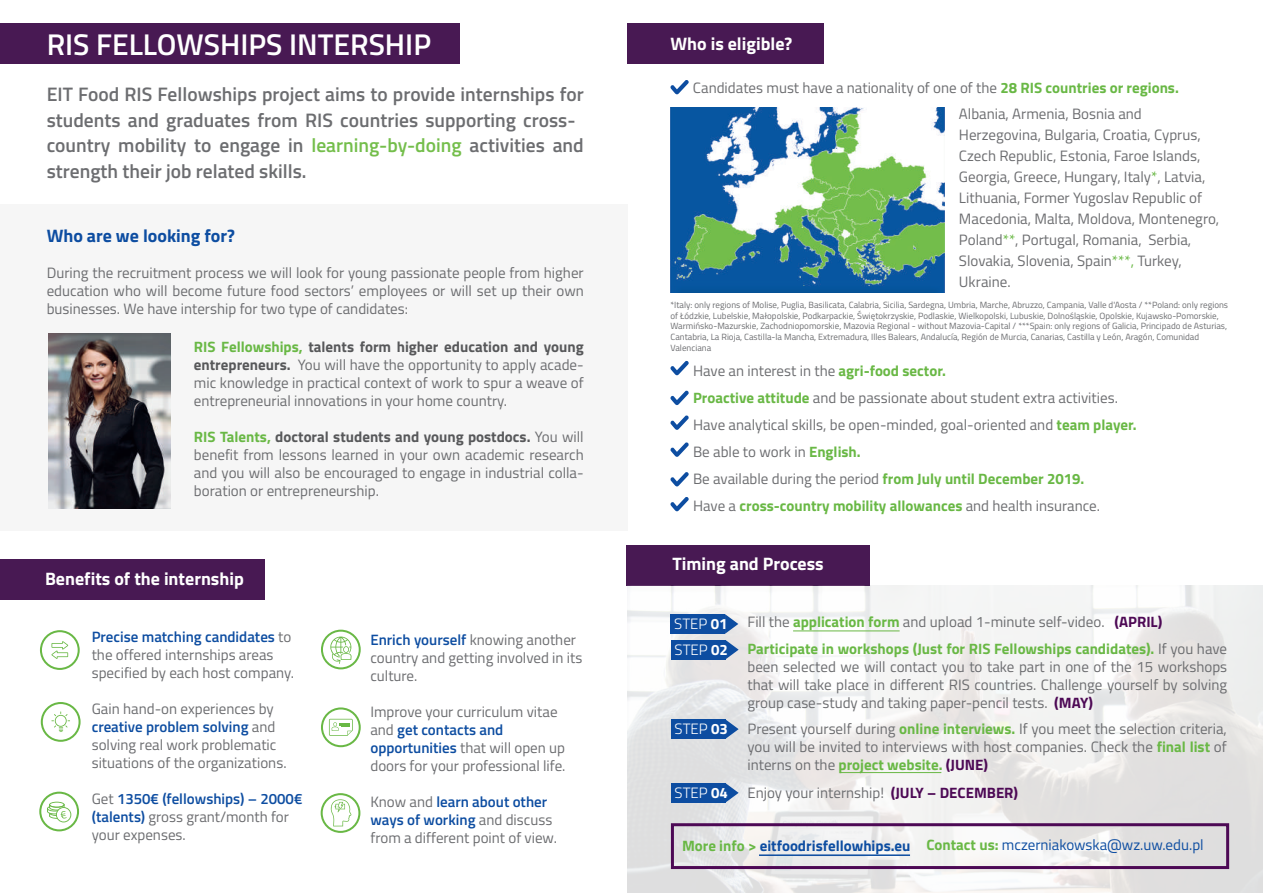
<style>
.page{position:relative;width:1263px;height:893px;background:#fff}
.page>*{position:absolute;margin:0;border:0;box-sizing:border-box;transform-origin:0 0}
.t1{font:600 30px "Titillium";color:#fff}
.t2{font:600 19.5px/25.5px "Titillium";color:#6c6d70}
.t3{font:700 18px "Titillium";color:#fff}
.t4{font:700 18px "Titillium";color:#0d4da1}
.t5{font:15px/18px "Titillium";color:#6c6d70}
.t6{font:15px "Titillium";color:#0d4da1}
.t7{font:300 15px "Titillium";color:#fff}
.t8{font:9px/10.8px "Titillium";color:#6c6d70}
.s1{color:#74be4b}
.s2{font-weight:700;color:#69b845}
.s3{font-weight:700;color:#57585a}
.s4{font-weight:600;color:#0d4da1}
.s5{color:#69b845}
.s6{font-weight:700}
.s7{font-weight:700;color:#4d0955}
</style>
<div class="page">
<div style="left:0;top:204px;width:628px;height:326px;background:#f6f6f6"></div>
<div style="left:0;top:559px;width:265px;height:40px;background:#481953"></div>
<div style="left:627px;top:545px;width:243px;height:41px;background:#481953"></div>
<div style="left:0;top:23px;width:460px;height:41px;background:#481953"></div>
<div style="left:627px;top:23px;width:197px;height:41px;background:#481953"></div>
<svg style="left:41px;top:702px;width:40px;height:40px"></svg>
<svg style="left:321px;top:630px;width:40px;height:39px"></svg>
<svg style="left:321px;top:793px;width:39px;height:40px"></svg>
<svg style="left:321px;top:707px;width:40px;height:40px"></svg>
<svg style="left:40px;top:630px;width:40px;height:40px"></svg>
<svg style="left:39px;top:792px;width:40px;height:39px"></svg>
<img style="left:49px;top:334px;width:121px;height:175px">
<img style="left:628px;top:585px;width:635px;height:308px">
<svg style="left:670px;top:80px;width:19px;height:15px"></svg>
<svg style="left:670px;top:360px;width:19px;height:15px"></svg>
<svg style="left:670px;top:390px;width:19px;height:15px"></svg>
<svg style="left:670px;top:415px;width:19px;height:15px"></svg>
<svg style="left:670px;top:442px;width:19px;height:15px"></svg>
<svg style="left:670px;top:472px;width:19px;height:15px"></svg>
<svg style="left:670px;top:497px;width:19px;height:14px"></svg>
<img style="left:670px;top:108px;width:274px;height:185px">
<div style="left:671px;top:614px;width:54px;height:20px;background:#0d4da1"></div>
<svg style="left:725px;top:614px;width:13px;height:20px"></svg>
<hr style="left:759px;top:854px;width:151px;height:2px;background:#0d4da1">
<hr style="left:840px;top:772px;width:101px;height:1px;background:#69b845">
<hr style="left:793px;top:630px;width:107px;height:1px;background:#69b845">
<div style="left:671px;top:823px;width:558px;height:46px;border:3px solid #4d0955"></div>
<div style="left:671px;top:640px;width:54px;height:19px;background:#0d4da1"></div>
<svg style="left:725px;top:640px;width:14px;height:19px"></svg>
<div style="left:671px;top:719px;width:54px;height:20px;background:#0d4da1"></div>
<svg style="left:725px;top:719px;width:14px;height:20px"></svg>
<div style="left:671px;top:783px;width:54px;height:20px;background:#0d4da1"></div>
<svg style="left:725px;top:783px;width:14px;height:20px"></svg>
<h1 class="t1" style="left:47px;top:22px;width:386px">RIS FELLOWSHIPS INTERSHIP</h1>
<h2 class="t2" style="left:47px;top:81px;width:539px">EIT Food RIS Fellowships project aims to provide internships for students and graduates from RIS countries supporting cross&shy;country mobility to engage in <span class="s1">learning-by-doing</span> activities and strength their job related skills.</h2>
<p class="t4" style="left:47px;top:222px;width:190px">Who are we looking for?</p>
<p class="t5" style="left:47px;top:263px;width:539px;text-align:justify">During the recruitment process we will look for young passionate people from higher education who will become future food sectors’ employees or will set up their own businesses. We have intership for two type of candidates:</p>
<p class="t5" style="left:194px;top:337px;width:391px;text-align:justify"><span class="s2">RIS Fellowships,</span> <span class="s3">talents form higher education and young entrepreneurs.</span> You will have the opportunity to apply acade&shy;mic knowledge in practical context of work to spur a weave of entrepreneurial innovations in your home country.</p>
<p class="t5" style="left:194px;top:427px;width:391px;text-align:justify"><span class="s2">RIS Talents,</span> <span class="s3">doctoral students and young postdocs.</span> You will benefit from lessons learned in your own academic research and you will also be encouraged to engage in industrial colla&shy;boration or entrepreneurship.</p>
<p class="t3" style="left:45px;top:565px;width:200px">Benefits of the internship</p>
<p class="t5" style="left:92px;top:627px;width:204px"><span class="s4">Precise matching candidates</span> to the offered internships areas specified by each host company.</p>
<p class="t5" style="left:92px;top:699px;width:196px">Gain hand-on experiences by <span class="s4">creative problem solving</span> and solving real work problematic situations of the organizations.</p>
<p class="t5" style="left:92px;top:789px;width:212px">Get <span class="s4">1350€ (fellowships) – 2000€ (talents)</span> gross grant/month for your expenses.</p>
<p class="t5" style="left:370px;top:630px;width:214px"><span class="s4">Enrich yourself</span> knowing another country and getting involved in its culture.</p>
<p class="t5" style="left:370px;top:702px;width:197px">Improve your curriculum vitae and <span class="s4">get contacts and opportunities</span> that will open up doors for your professional life.</p>
<p class="t5" style="left:370px;top:792px;width:188px">Know and <span class="s4">learn about other ways of working</span> and discuss from a different point of view.</p>
<p class="t3" style="left:670px;top:30px;width:123px">Who is eligible?</p>
<p class="t5" style="left:959px;top:74px;width:221px;line-height:25.8px;text-indent:-266px">Candidates must have a nationality of one of the <span class="s2">28 RIS countries or regions.<br></span>Albania, Armenia, Bosnia and</p>
<p class="t5" style="left:959px;top:123px;width:262px;line-height:21px">Herzegovina, Bulgaria, Croatia, Cyprus, Czech Republic, Estonia, Faroe Islands, Georgia, Greece, Hungary, Italy<span class="s5">*</span>, Latvia, Lithuania, Former Yugoslav Republic of Macedonia, Malta, Moldova, Montenegro, Poland<span class="s5">**</span>, Portugal, Romania, Serbia, Slovakia, Slovenia, Spain<span class="s5">***,</span> Turkey, Ukraine.</p>
<p class="t8" style="left:670px;top:299px;width:559px">*Italy: only regions of Molise, Puglia, Basilicata, Calabria, Sicilia, Sardegna, Umbria, Marche, Abruzzo, Campania, Valle d'Aosta / **Poland: only regions of Łódzkie, Lubelskie, Małopolskie, Podkarpackie, Świętokrzyskie, Podlaskie, Wielkopolski, Lubuskie, Dolnośląskie, Opolskie, Kujawsko-Pomorskie, Warmińsko-Mazurskie, Zachodniopomorskie, Mazovia Regional - without Mazovia-Capital / ***Spain: only regions of Galicia, Principado de Asturias, Cantabria, La Rioja, Castilla-la Mancha, Extremadura, Illes Balears, Andalucía, Región de Murcia, Canarias, Castilla y León, Aragón, Comunidad Valenciana</p>
<p class="t5" style="left:693px;top:357px;width:445px;line-height:27px">Have an interest in the <span class="s2">agri-food sector.<br>Proactive attitude</span> and be passionate about student extra activities.<br>Have analytical skills, be open-minded, goal-oriented and <span class="s2">team player.<br></span>Be able to work in <span class="s2">English.<br></span>Be available during the period <span class="s2">from July until December 2019.<br></span>Have a <span class="s2">cross-country mobility allowances</span> and health insurance.</p>
<p class="t3" style="left:672px;top:550px;width:153px">Timing and Process</p>
<p class="t7" style="left:674px;top:613px;width:55px">STEP <span class="s6">01</span></p>
<p class="t5" style="left:747px;top:612px;width:416px">Fill the <span class="s2">application form</span> and upload 1-minute self-video. <span class="s7">(APRIL)</span></p>
<p class="t7" style="left:674px;top:639px;width:55px">STEP <span class="s6">02</span></p>
<p class="t5" style="left:747px;top:639px;width:481px;text-align:justify"><span class="s2">Participate in workshops (Just for RIS Fellowships candidates).</span> If you have been selected we will contact you to take part in one of the 15 workshops that will take place in different RIS countries. Challenge yourself by solving group case-study and taking paper-pencil tests. <span class="s7">(MAY)</span></p>
<p class="t7" style="left:674px;top:718px;width:55px">STEP <span class="s6">03</span></p>
<p class="t7" style="left:674px;top:782px;width:55px">STEP <span class="s6">04</span></p>
<p class="t5" style="left:747px;top:719px;width:481px;text-align:justify">Present yourself during <span class="s2">online interviews.</span> If you meet the selection criteria, you will be invited to interviews with host companies. Check the <span class="s2">final list</span> of interns on the <span class="s2">project website.</span> <span class="s7">(JUNE)</span></p>
<p class="t5" style="left:747px;top:783px;width:272px">Enjoy your internship! <span class="s7">(JULY – DECEMBER)</span></p>
<p class="t6" style="left:682px;top:834px;width:523px"><span class="s2">More info &gt;</span> <span class="s6">eitfoodrisfellowhips.eu</span> <span class="s2">Contact us:</span> mczerniakowska@wz.uw.edu.pl</p>
</div>
